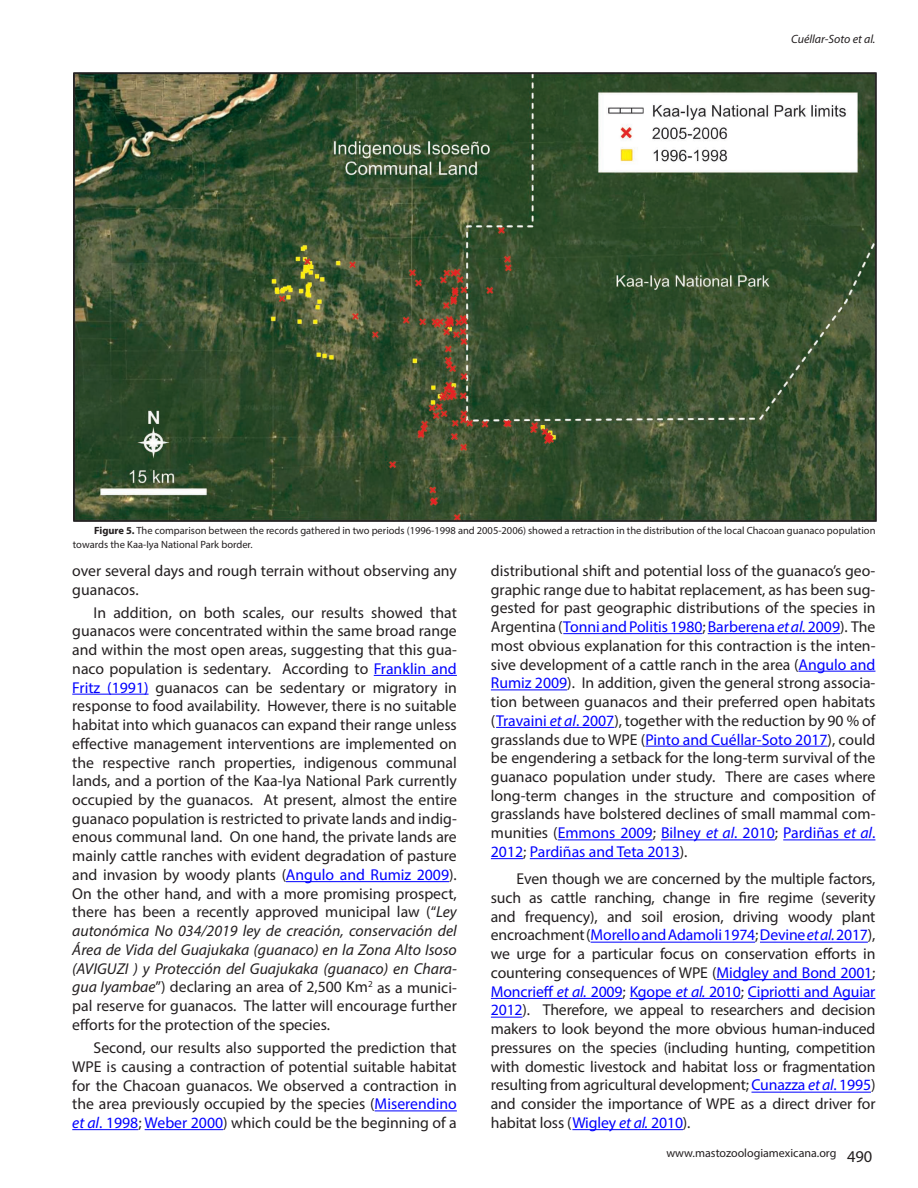
<style>
.page{position:relative;width:918px;height:1188px;background:#fff}
.page>*{position:absolute;margin:0;border:0;box-sizing:border-box;transform-origin:0 0}
.t1{font:15.75px/18.8px "Myriad Pro";color:#231f20;text-align:justify}
.t2{font:12px "Myriad Pro";color:#231f20}
.t3{font:italic 12px "Myriad Pro";color:#231f20}
.t4{font:10.5px/13.5px "Myriad Pro";color:#231f20}
.s1{font-weight:700}
.s2{color:#00f}
.s3{font-style:italic}
.s4{font-style:italic;color:#00f}
.s5{font-size:16.5px}
</style>
<div class="page">
<hr style="left:374px;top:675px;width:83px;height:1px;background:#00f">
<hr style="left:72px;top:694px;width:77px;height:1px;background:#00f">
<hr style="left:286px;top:881px;width:163px;height:1px;background:#00f">
<hr style="left:375px;top:1111px;width:82px;height:1px;background:#00f">
<hr style="left:72px;top:1129px;width:66px;height:1px;background:#00f">
<hr style="left:145px;top:1129px;width:78px;height:1px;background:#00f">
<hr style="left:563px;top:633px;width:139px;height:1px;background:#00f">
<hr style="left:708px;top:633px;width:132px;height:1px;background:#00f">
<hr style="left:798px;top:671px;width:77px;height:1px;background:#00f">
<hr style="left:491px;top:690px;width:76px;height:1px;background:#00f">
<hr style="left:496px;top:727px;width:118px;height:1px;background:#00f">
<hr style="left:645px;top:746px;width:183px;height:1px;background:#00f">
<hr style="left:558px;top:840px;width:95px;height:1px;background:#00f">
<hr style="left:661px;top:840px;width:114px;height:1px;background:#00f">
<hr style="left:783px;top:840px;width:92px;height:1px;background:#00f">
<hr style="left:491px;top:858px;width:32px;height:1px;background:#00f">
<hr style="left:530px;top:858px;width:150px;height:1px;background:#00f">
<hr style="left:591px;top:942px;width:164px;height:1px;background:#00f">
<hr style="left:760px;top:942px;width:108px;height:1px;background:#00f">
<hr style="left:716px;top:979px;width:156px;height:1px;background:#00f">
<hr style="left:491px;top:998px;width:131px;height:1px;background:#00f">
<hr style="left:630px;top:998px;width:111px;height:1px;background:#00f">
<hr style="left:748px;top:998px;width:127px;height:1px;background:#00f">
<hr style="left:491px;top:1017px;width:32px;height:1px;background:#00f">
<hr style="left:751px;top:1092px;width:120px;height:1px;background:#00f">
<hr style="left:572px;top:1129px;width:111px;height:1px;background:#00f">
<img style="left:73px;top:72px;width:804px;height:449px">
<p class="t3" style="left:791px;top:32px;width:86px">Cuéllar-Soto et al.</p>
<p class="t4" style="left:73px;top:524px;width:804px;text-indent:21px"><span class="s1">Figure 5.</span> The comparison between the records gathered in two periods (1996-1998 and 2005-2006) showed a retraction in the distribution of the local Chacoan guanaco population towards the Kaa-Iya National Park border.</p>
<p class="t1" style="left:72px;top:561px;width:386px">over several days and rough terrain without observing any guanacos.</p>
<p class="t1" style="left:72px;top:603px;width:386px;text-indent:21px">In addition, on both scales, our results showed that guanacos were concentrated within the same broad range and within the most open areas, suggesting that this gua&shy;naco population is sedentary. According to <span class="s2">Franklin and Fritz (1991)</span> guanacos can be sedentary or migratory in response to food availability. However, there is no suitable habitat into which guanacos can expand their range unless effective management interventions are implemented on the respective ranch properties, indigenous communal lands, and a portion of the Kaa-Iya National Park currently occupied by the guanacos. At present, almost the entire guanaco population is restricted to private lands and indig&shy;enous communal land. On one hand, the private lands are mainly cattle ranches with evident degradation of pasture and invasion by woody plants (<span class="s2">Angulo and Rumiz 2009</span>).<br>On the other hand, and with a more promising prospect, there has been a recently approved municipal law (“<span class="s3">Ley autonómica No 034/2019 ley de creación, conservación del Área de Vida del Guajukaka (guanaco) en la Zona Alto Isoso (AVIGUZI ) y Protección del Guajukaka (guanaco) en Chara&shy;gua Iyambae</span>”) declaring an area of 2,500 Km<sup>2</sup> as a munici&shy;pal reserve for guanacos. The latter will encourage further efforts for the protection of the species.</p>
<p class="t1" style="left:72px;top:1038px;width:386px;text-indent:21px">Second, our results also supported the prediction that WPE is causing a contraction of potential suitable habitat for the Chacoan guanacos. We observed a contraction in the area previously occupied by the species (<span class="s2">Miserendino </span><span class="s4">et al</span><span class="s2">. 1998</span>; <span class="s2">Weber 2000</span>) which could be the beginning of a</p>
<p class="t1" style="left:491px;top:561px;width:386px">distributional shift and potential loss of the guanaco’s geo&shy;graphic range due to habitat replacement, as has been sug&shy;gested for past geographic distributions of the species in Argentina (<span class="s2">Tonni and Politis 1980</span>; <span class="s2">Barberena</span> <span class="s4">et al.</span> <span class="s2">2009</span>). The most obvious explanation for this contraction is the inten&shy;sive development of a cattle ranch in the area (<span class="s2">Angulo and Rumiz 2009</span>). In addition, given the general strong associa&shy;tion between guanacos and their preferred open habitats (<span class="s2">Travaini</span> <span class="s4">et al</span><span class="s2">. 2007</span>), together with the reduction by 90 % of grasslands due to WPE (<span class="s2">Pinto and Cuéllar-Soto 2017</span>), could be engendering a setback for the long-term survival of the guanaco population under study. There are cases where long-term changes in the structure and composition of grasslands have bolstered declines of small mammal com&shy;munities (<span class="s2">Emmons 2009</span>; <span class="s2">Bilney</span> <span class="s4">et al</span><span class="s2">. 2010</span>; <span class="s2">Pardiñas</span> <span class="s4">et al</span><span class="s2">.<br>2012</span>; <span class="s2">Pardiñas and Teta 2013</span>).</p>
<p class="t1" style="left:491px;top:869px;width:386px;text-indent:26px">Even though we are concerned by the multiple factors, such as cattle ranching, change in fire regime (severity and frequency), and soil erosion, driving woody plant encroachment (<span class="s2">Morello and Adamoli 1974</span>; <span class="s2">Devine</span> <span class="s4">et al.</span> <span class="s2">2017</span>), we urge for a particular focus on conservation efforts in countering consequences of WPE (<span class="s2">Midgley and Bond 2001</span>; <span class="s2">Moncrieff</span> <span class="s4">et al.</span> <span class="s2">2009</span>; <span class="s2">Kgope</span> <span class="s4">et al.</span> <span class="s2">2010</span>; <span class="s2">Cipriotti and Aguiar 2012</span>). Therefore, we appeal to researchers and decision makers to look beyond the more obvious human-induced pressures on the species (including hunting, competition with domestic livestock and habitat loss or fragmentation resulting from agricultural development; <span class="s2">Cunazza</span> <span class="s4">et al</span><span class="s2">. 1995</span>) and consider the importance of WPE as a direct driver for habitat loss (<span class="s2">Wigley</span> <span class="s4">et al.</span> <span class="s2">2010</span>).</p>
<p class="t2" style="left:666px;top:1146px;width:208px">www.mastozoologiamexicana.org <span class="s5">490</span></p>
</div>
